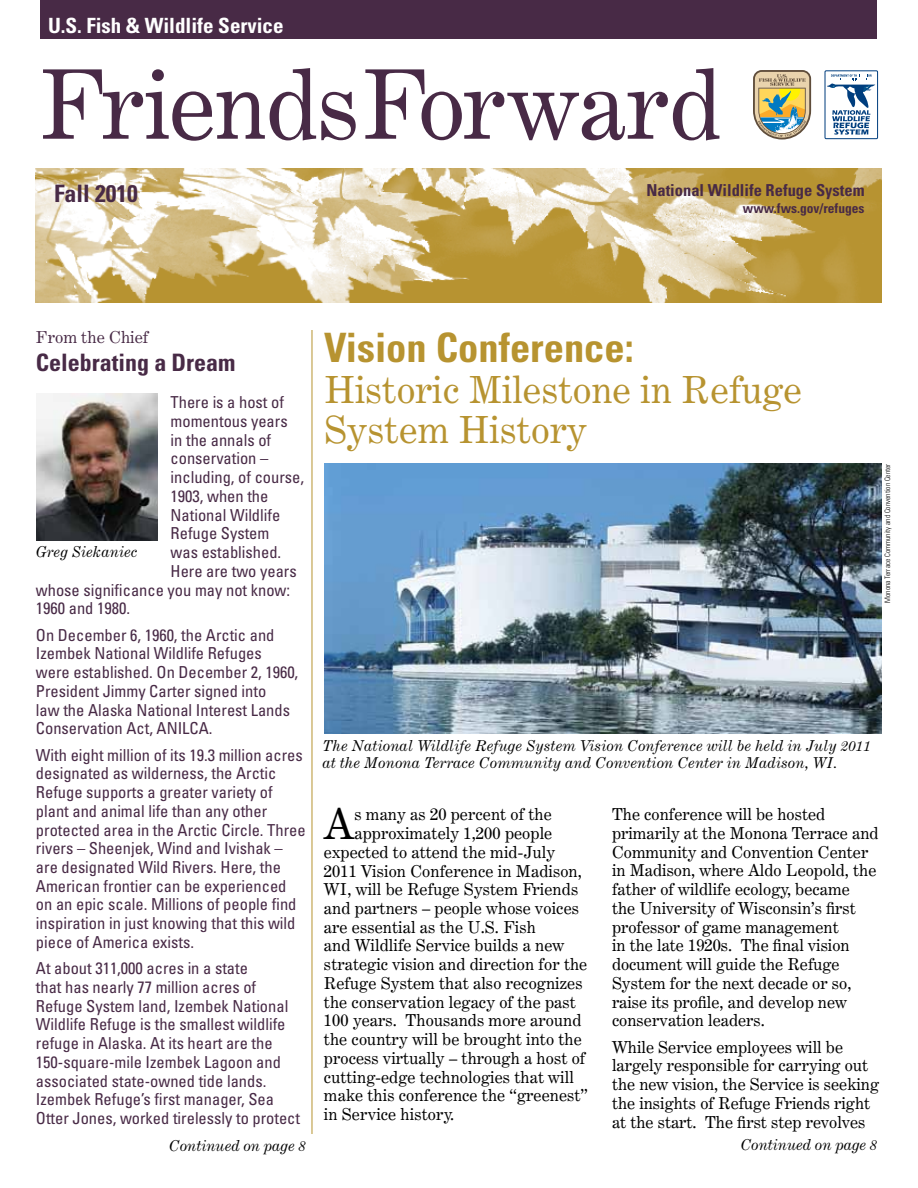
<style>
.page{position:relative;width:918px;height:1188px;background:#fff}
.page>*{position:absolute;margin:0;border:0;box-sizing:border-box;transform-origin:0 0}
.t1{font:96px "Century Expanded BT";letter-spacing:-.015em;color:#482a46}
.t2{font:42.45px "Century Expanded BT";color:#000}
.t3{font:700 condensed 40.5px "Univers";color:#b79330}
.t4{font:37.5px "Century Expanded";color:#b79330}
.t5{font:700 condensed 24px "Univers";color:#482a46}
.t6{font:700 condensed 21px "Univers";color:#fff}
.t7{font:condensed 16.5px/18.8px "Univers";color:#482a46}
.t8{font:16.5px/18.8px "Century Expanded BT";letter-spacing:.01em;color:#000}
.t9{font:700 condensed 16.5px "Univers";color:#482a46}
.t10{font:16.5px "Century Expanded";color:#482a46}
.t11{font:italic 15px/17.2px "Century Expanded";letter-spacing:.005em;color:#000}
.t12{font:700 condensed 13.5px "Univers";color:#482a46}
.t13{font:300 condensed 7.5px "Univers";color:#000}
</style>
<div class="page">
<hr style="left:312px;top:330px;width:1px;height:804px;background:#b79330">
<div style="left:40px;top:0;width:837px;height:39px;background:#482a46"></div>
<div style="left:825px;top:70px;width:53px;height:69px;border:1px solid #003e7e"></div>
<svg style="left:827px;top:74px;width:49px;height:61px"></svg>
<img style="left:35px;top:168px;width:846px;height:135px">
<img style="left:36px;top:394px;width:121px;height:146px">
<img style="left:324px;top:464px;width:557px;height:270px">
<svg style="left:753px;top:70px;width:58px;height:70px"></svg>
<p class="t6" style="left:48px;top:13px;width:237px">U.S. Fish &amp; Wildlife Service</p>
<h1 class="t1" style="left:39px;top:46px;width:684px">FriendsForward</h1>
<p class="t5" style="left:54px;top:179px;width:85px">Fall 2010</p>
<p class="t9" style="left:646px;top:180px;width:220px">National Wildlife Refuge System</p>
<p class="t12" style="left:743px;top:200px;width:123px">www.fws.gov/refuges</p>
<p class="t10" style="left:36px;top:327px;width:114px">From the Chief</p>
<h2 class="t5" style="left:36px;top:347px;width:201px">Celebrating a Dream</h2>
<p class="t7" style="left:171px;top:393px;width:135px">There is a host of momentous years<br>in the annals of conservation – including, of course,<br>1903, when the<br>National Wildlife<br>Refuge System</p>
<p class="t11" style="left:36px;top:543px;width:103px">Greg Siekaniec</p>
<p class="t7" style="left:171px;top:543px;width:112px">was established.</p>
<p class="t7" style="left:36px;top:561px;width:262px;text-indent:135px">Here are two years whose significance you may not know:<br>1960 and 1980.</p>
<p class="t7" style="left:36px;top:625px;width:264px">On December 6, 1960, the Arctic and Izembek National Wildlife Refuges were established. On December 2, 1960, President Jimmy Carter signed into<br>law the Alaska National Interest Lands Conservation Act, ANILCA.</p>
<p class="t7" style="left:36px;top:745px;width:271px">With eight million of its 19.3 million acres designated as wilderness, the Arctic Refuge supports a greater variety of plant and animal life than any other protected area in the Arctic Circle. Three rivers – Sheenjek, Wind and Ivishak – are designated Wild Rivers. Here, the American frontier can be experienced on an epic scale. Millions of people find inspiration in just knowing that this wild piece of America exists.</p>
<p class="t7" style="left:36px;top:959px;width:266px">At about 311,000 acres in a state<br>that has nearly 77 million acres of Refuge System land, Izembek National Wildlife Refuge is the smallest wildlife refuge in Alaska. At its heart are the 150-square-mile Izembek Lagoon and associated state-owned tide lands.<br>Izembek Refuge’s first manager, Sea Otter Jones, worked tirelessly to protect</p>
<p class="t11" style="left:169px;top:1137px;width:139px">Continued on page 8</p>
<h1 class="t3" style="left:324px;top:323px;width:311px">Vision Conference:</h1>
<h1 class="t4" style="left:324px;top:366px;width:480px">Historic Milestone in Refuge</h1>
<h1 class="t4" style="left:324px;top:407px;width:265px">System History</h1>
<p class="t13" style="left:883px;top:603px;width:141px;rotate:-90deg">Monona Terrace Community and Convention Center</p>
<p class="t11" style="left:323px;top:736px;width:550px">The National Wildlife Refuge System Vision Conference will be held in July 2011 at the Monona Terrace Community and Convention Center in Madison, WI.</p>
<p class="t2" style="left:324px;top:798px;width:32px">A</p>
<p class="t8" style="left:354px;top:805px;width:199px">s many as 20 percent of the</p>
<p class="t8" style="left:354px;top:824px;width:199px">approximately 1,200 people</p>
<p class="t8" style="left:324px;top:842px;width:233px">expected to attend the mid-July</p>
<p class="t8" style="left:324px;top:861px;width:259px">2011 Vision Conference in Madison,</p>
<p class="t8" style="left:324px;top:880px;width:256px">WI, will be Refuge System Friends</p>
<p class="t8" style="left:324px;top:899px;width:257px">and partners – people whose voices</p>
<p class="t8" style="left:324px;top:917px;width:213px">are essential as the U.S. Fish</p>
<p class="t8" style="left:324px;top:936px;width:242px">and Wildlife Service builds a new</p>
<p class="t8" style="left:324px;top:955px;width:265px">strategic vision and direction for the</p>
<p class="t8" style="left:324px;top:974px;width:260px">Refuge System that also recognizes</p>
<p class="t8" style="left:324px;top:992px;width:253px">the conservation legacy of the past</p>
<p class="t8" style="left:324px;top:1011px;width:259px">100 years. Thousands more around</p>
<p class="t8" style="left:324px;top:1030px;width:259px">the country will be brought into the</p>
<p class="t8" style="left:324px;top:1049px;width:263px">process virtually – through a host of</p>
<p class="t8" style="left:324px;top:1067px;width:251px">cutting-edge technologies that will</p>
<p class="t8" style="left:324px;top:1086px;width:265px">make this conference the “greenest”</p>
<p class="t8" style="left:324px;top:1105px;width:132px">in Service history.</p>
<p class="t8" style="left:612px;top:805px;width:268px">The conference will be hosted primarily at the Monona Terrace and<br>Community and Convention Center in Madison, where Aldo Leopold, the father of wildlife ecology, became<br>the University of Wisconsin’s first professor of game management<br>in the late 1920s. The final vision document will guide the Refuge<br>System for the next decade or so, raise its profile, and develop new conservation leaders.</p>
<p class="t8" style="left:612px;top:1037px;width:269px">While Service employees will be largely responsible for carrying out the new vision, the Service is seeking the insights of Refuge Friends right at the start. The first step revolves</p>
<p class="t11" style="left:740px;top:1136px;width:139px">Continued on page 8</p>
</div>
